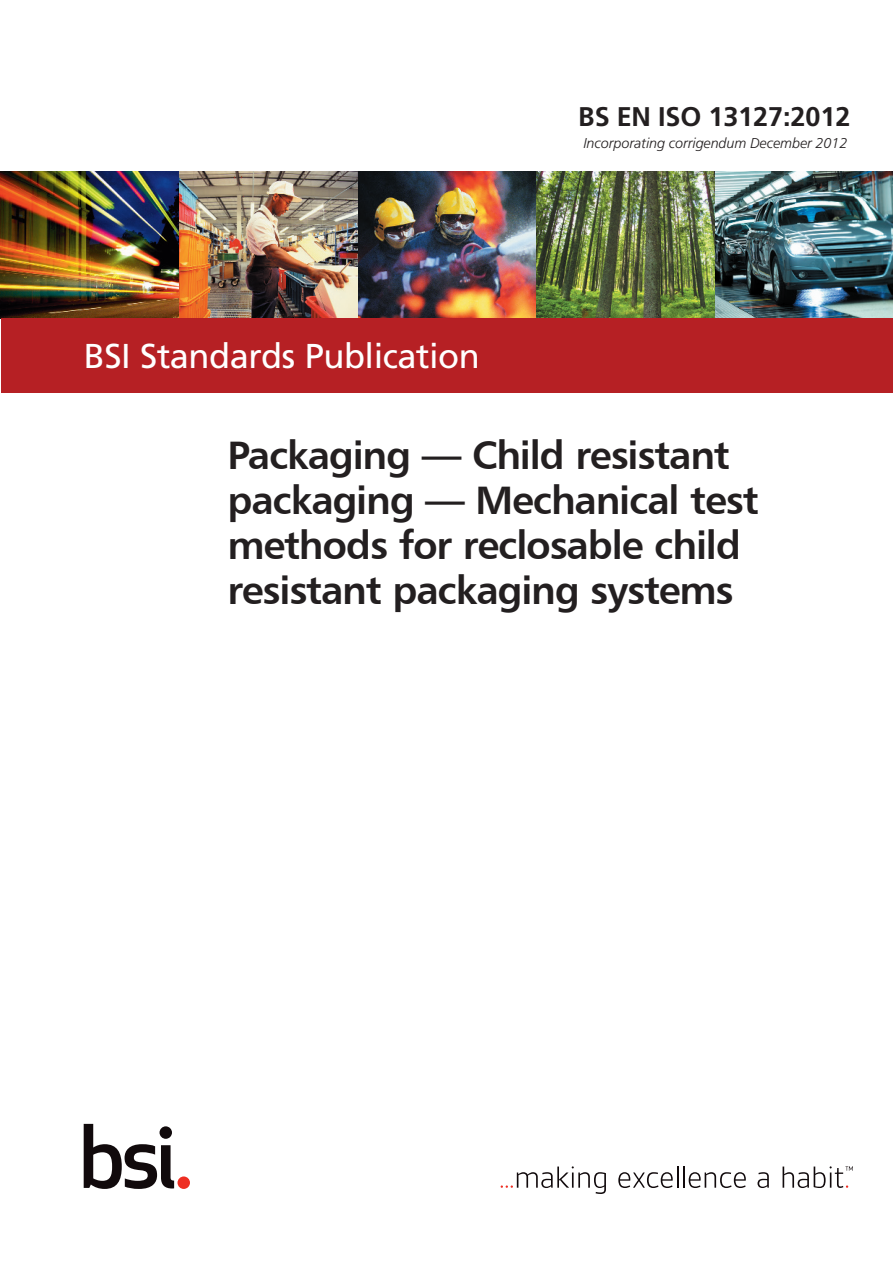
<style>
.page{position:relative;width:893px;height:1263px;background:#fff}
.page>*{position:absolute;margin:0;border:0;box-sizing:border-box;transform-origin:0 0}
.t1{font:39.75px/45px "Humanist 777 BT Bold B";letter-spacing:-.03em;color:#231f20}
.t2{font:34.5px "Frutiger LT Std";letter-spacing:-.015em;color:#fff}
.t3{font:27px "Humanist 777 BT Bold B";letter-spacing:-.03em;color:#231f20}
.t4{font:700 27px "Frutiger";letter-spacing:-.005em;color:#231f20}
.t5{font:italic 300 14.25px "Frutiger";color:#231f20}
</style>
<div class="page">
<img style="left:1px;top:172px;width:179px;height:146px">
<img style="left:180px;top:172px;width:178px;height:146px">
<img style="left:358px;top:172px;width:179px;height:146px">
<img style="left:537px;top:172px;width:178px;height:146px">
<img style="left:715px;top:172px;width:178px;height:146px">
<div style="left:1px;top:318px;width:892px;height:75px;background:#b62024"></div>
<svg style="left:501px;top:1166px;width:105px;height:28px"></svg>
<svg style="left:618px;top:1166px;width:60px;height:22px"></svg>
<hr style="left:683px;top:1166px;width:2px;height:22px;background:#110a0c">
<svg style="left:689px;top:1172px;width:57px;height:16px"></svg>
<svg style="left:757px;top:1172px;width:12px;height:16px"></svg>
<svg style="left:783px;top:1166px;width:70px;height:22px"></svg>
<svg style="left:84px;top:1124px;width:90px;height:65px"></svg>
<div style="left:178px;top:1176px;width:12px;height:13px;background:#ee2e22;border-radius:50%"></div>
<p class="t2" style="left:84px;top:336px;width:397px">BSI Standards Publication</p>
<p class="t4" style="left:578px;top:100px;width:273px">BS EN ISO 13127:2012</p>
<p class="t5" style="left:583px;top:135px;width:265px">Incorporating corrigendum December 2012</p>
<p class="t3" style="left:575px;top:127px;width:275px">BS EN ISO 13127:2012</p>
<p class="t1" style="left:227px;top:431px;width:533px">Packaging — Child resistant packaging — Mechanical test methods for reclosable child resistant packaging systems</p>
</div>
